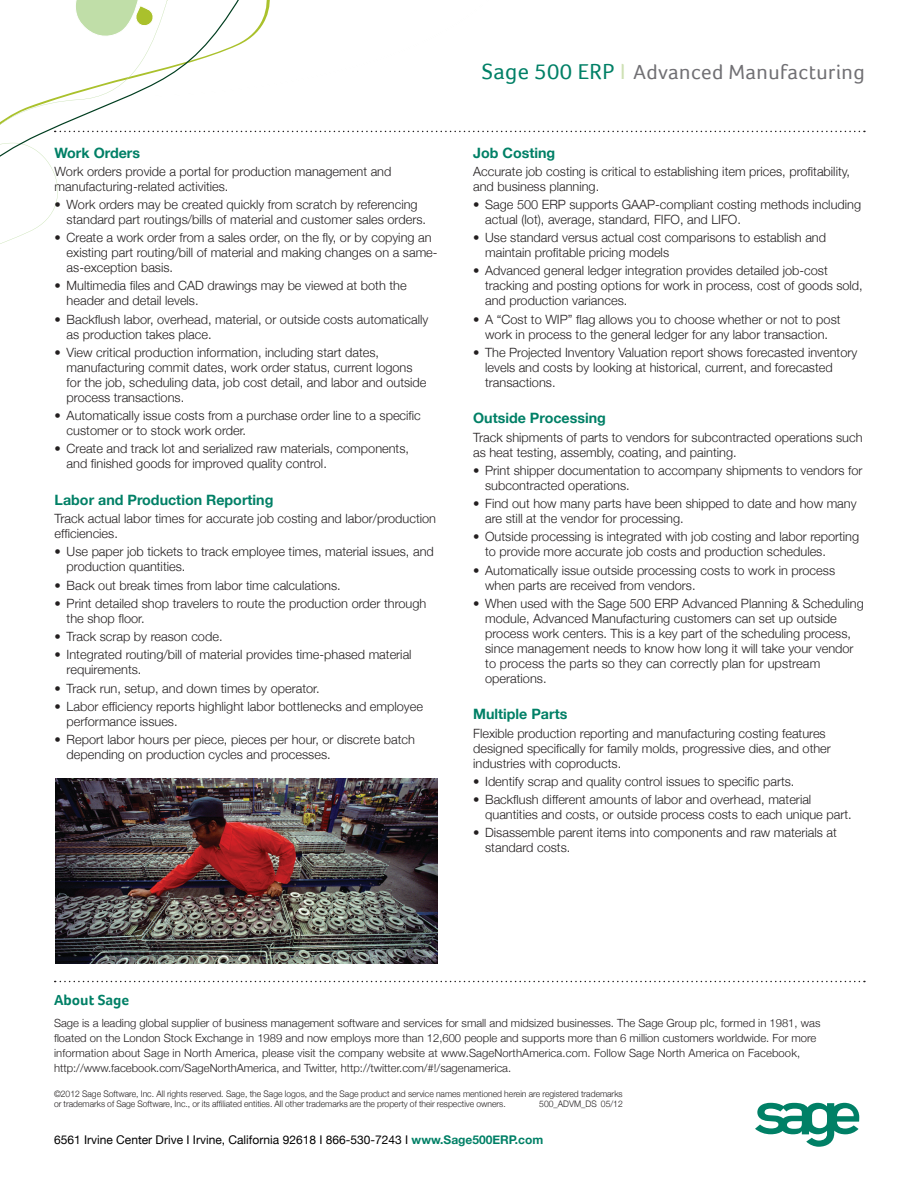
<style>
.page{position:relative;width:918px;height:1188px;background:#fff}
.page>*{position:absolute;margin:0;border:0;box-sizing:border-box;transform-origin:0 0}
.t1{font:21px "Foco";letter-spacing:.02em;color:#717074}
.Bottom_Header{font:700 15px "Foco";color:#008066}
.Body_Copy_back_pages{font:700 14.25px "Helvetica Neue";color:#008066}
.Body_Copy_back_pages-2{font:300 12.75px/15px "Helvetica Neue";color:#231f20}
.t2{font:12px "Helvetica Neue";color:#000}
.Body{font:300 11.25px/15px "Helvetica Neue";color:#231f20}
.t3{font:300 9px/10.5px "Helvetica Neue";color:#231f20;scale:.95 1}
.s1{font-size:22.5px;color:#008066}
.s2{font-size:22.5px;color:#cfe1b5}
.s3{font-weight:700;color:#008066}
</style>
<div class="page">
<svg style="left:0;top:0;width:498px;height:244px"></svg>
<svg style="left:755px;top:1103px;width:104px;height:44px"></svg>
<svg style="left:55px;top:981px;width:810px;height:1px"></svg>
<svg style="left:55px;top:131px;width:810px;height:1px"></svg>
<img style="left:55px;top:778px;width:382px;height:185px">
<p class="Body_Copy_back_pages" style="left:55px;top:144px;width:87px">Work Orders</p>
<p class="Body_Copy_back_pages-2" style="left:55px;top:163px;width:338px">Work orders provide a portal for production management and manufacturing-related activities.</p>
<p class="Body_Copy_back_pages-2" style="left:67px;top:197px;width:361px;text-indent:-12px">• Work orders may be created quickly from scratch by referencing standard part routings/bills of material and customer sales orders.</p>
<p class="Body_Copy_back_pages-2" style="left:67px;top:230px;width:372px;text-indent:-12px">• Create a work order from a sales order, on the fly, or by copying an existing part routing/bill of material and making changes on a same&shy;as-exception basis.</p>
<p class="Body_Copy_back_pages-2" style="left:67px;top:278px;width:342px;text-indent:-12px">• Multimedia files and CAD drawings may be viewed at both the header and detail levels.</p>
<p class="Body_Copy_back_pages-2" style="left:67px;top:311px;width:363px;text-indent:-12px">• Backflush labor, overhead, material, or outside costs automatically as production takes place.</p>
<p class="Body_Copy_back_pages-2" style="left:67px;top:345px;width:361px;text-indent:-12px">• View critical production information, including start dates, manufacturing commit dates, work order status, current logons for the job, scheduling data, job cost detail, and labor and outside process transactions.</p>
<p class="Body_Copy_back_pages-2" style="left:67px;top:408px;width:356px;text-indent:-12px">• Automatically issue costs from a purchase order line to a specific customer or to stock work order.</p>
<p class="Body_Copy_back_pages-2" style="left:67px;top:441px;width:344px;text-indent:-12px">• Create and track lot and serialized raw materials, components, and finished goods for improved quality control.</p>
<p class="Body_Copy_back_pages" style="left:55px;top:491px;width:220px">Labor and Production Reporting</p>
<p class="Body_Copy_back_pages-2" style="left:55px;top:511px;width:383px">Track actual labor times for accurate job costing and labor/production efficiencies.</p>
<p class="Body_Copy_back_pages-2" style="left:67px;top:544px;width:369px;text-indent:-12px">• Use paper job tickets to track employee times, material issues, and production quantities.</p>
<p class="Body_Copy_back_pages-2" style="left:55px;top:577px;width:288px">• Back out break times from labor time calculations.</p>
<p class="Body_Copy_back_pages-2" style="left:67px;top:596px;width:361px;text-indent:-12px">• Print detailed shop travelers to route the production order through the shop floor.</p>
<p class="Body_Copy_back_pages-2" style="left:55px;top:629px;width:169px">• Track scrap by reason code.</p>
<p class="Body_Copy_back_pages-2" style="left:67px;top:647px;width:347px;text-indent:-12px">• Integrated routing/bill of material provides time-phased material requirements.</p>
<p class="Body_Copy_back_pages-2" style="left:55px;top:680px;width:266px">• Track run, setup, and down times by operator.</p>
<p class="Body_Copy_back_pages-2" style="left:67px;top:699px;width:358px;text-indent:-12px">• Labor efficiency reports highlight labor bottlenecks and employee performance issues.</p>
<p class="Body_Copy_back_pages-2" style="left:67px;top:732px;width:350px;text-indent:-12px">• Report labor hours per piece, pieces per hour, or discrete batch depending on production cycles and processes.</p>
<p class="t1" style="left:482px;top:59px;width:384px"><span class="s1">Sage 500 ERP</span> <span class="s2">I</span> Advanced Manufacturing</p>
<p class="Body_Copy_back_pages" style="left:473px;top:144px;width:84px">Job Costing</p>
<p class="Body_Copy_back_pages-2" style="left:473px;top:163px;width:378px">Accurate job costing is critical to establishing item prices, profitability, and business planning.</p>
<p class="Body_Copy_back_pages-2" style="left:485px;top:197px;width:377px;text-indent:-12px">• Sage 500 ERP supports GAAP-compliant costing methods including actual (lot), average, standard, FIFO, and LIFO.</p>
<p class="Body_Copy_back_pages-2" style="left:485px;top:230px;width:342px;text-indent:-12px">• Use standard versus actual cost comparisons to establish and maintain profitable pricing models</p>
<p class="Body_Copy_back_pages-2" style="left:485px;top:263px;width:379px;text-indent:-12px">• Advanced general ledger integration provides detailed job-cost tracking and posting options for work in process, cost of goods sold, and production variances.</p>
<p class="Body_Copy_back_pages-2" style="left:473px;top:311px;width:369px;text-align:center">• A “Cost to WIP” flag allows you to choose whether or not to post work in process to the general ledger for any labor transaction.</p>
<p class="Body_Copy_back_pages-2" style="left:485px;top:345px;width:374px;text-indent:-12px">• The Projected Inventory Valuation report shows forecasted inventory levels and costs by looking at historical, current, and forecasted transactions.</p>
<p class="Body_Copy_back_pages" style="left:473px;top:410px;width:134px">Outside Processing</p>
<p class="Body_Copy_back_pages-2" style="left:473px;top:429px;width:391px">Track shipments of parts to vendors for subcontracted operations such as heat testing, assembly, coating, and painting.</p>
<p class="Body_Copy_back_pages-2" style="left:485px;top:463px;width:379px;text-indent:-12px">• Print shipper documentation to accompany shipments to vendors for subcontracted operations.</p>
<p class="Body_Copy_back_pages-2" style="left:485px;top:496px;width:373px;text-indent:-12px">• Find out how many parts have been shipped to date and how many are still at the vendor for processing.</p>
<p class="Body_Copy_back_pages-2" style="left:485px;top:529px;width:376px;text-indent:-12px">• Outside processing is integrated with job costing and labor reporting to provide more accurate job costs and production schedules.</p>
<p class="Body_Copy_back_pages-2" style="left:485px;top:562px;width:351px;text-indent:-12px">• Automatically issue outside processing costs to work in process when parts are received from vendors.</p>
<p class="Body_Copy_back_pages-2" style="left:485px;top:596px;width:380px;text-indent:-12px">• When used with the Sage 500 ERP Advanced Planning &amp; Scheduling module, Advanced Manufacturing customers can set up outside process work centers. This is a key part of the scheduling process, since management needs to know how long it will take your vendor to process the parts so they can correctly plan for upstream operations.</p>
<p class="Body_Copy_back_pages" style="left:473px;top:705px;width:96px">Multiple Parts</p>
<p class="Body_Copy_back_pages-2" style="left:473px;top:725px;width:359px">Flexible production reporting and manufacturing costing features designed specifically for family molds, progressive dies, and other industries with coproducts.</p>
<p class="Body_Copy_back_pages-2" style="left:473px;top:774px;width:323px">• Identify scrap and quality control issues to specific parts.</p>
<p class="Body_Copy_back_pages-2" style="left:485px;top:792px;width:368px;text-indent:-12px">• Backflush different amounts of labor and overhead, material quantities and costs, or outside process costs to each unique part.</p>
<p class="Body_Copy_back_pages-2" style="left:485px;top:825px;width:353px;text-indent:-12px">• Disassemble parent items into components and raw materials at standard costs.</p>
<p class="Bottom_Header" style="left:54px;top:991px;width:77px">About Sage</p>
<p class="Body" style="left:54px;top:1015px;width:768px">Sage is a leading global supplier of business management software and services for small and midsized businesses. The Sage Group plc, formed in 1981, was floated on the London Stock Exchange in 1989 and now employs more than 12,600 people and supports more than 6 million customers worldwide. For more information about Sage in North America, please visit the company website at www.SageNorthAmerica.com. Follow Sage North America on Facebook, http://www.facebook.com/SageNorthAmerica, and Twitter, http://twitter.com/#!/sagenamerica.</p>
<p class="t3" style="left:54px;top:1088px;width:600px">©2012 Sage Software, Inc. All rights reserved. Sage, the Sage logos, and the Sage product and service names mentioned herein are registered trademarks or trademarks of Sage Software, Inc., or its affiliated entities. All other trademarks are the property of their respective owners.</p>
<p class="t3" style="left:539px;top:1099px;width:89px">500_ADVM_DS 05/12</p>
<p class="t2" style="left:54px;top:1132px;width:491px">6561 Irvine Center Drive I Irvine, California 92618 I 866-530-7243 I <span class="s3">www.Sage500ERP.com</span></p>
</div>
